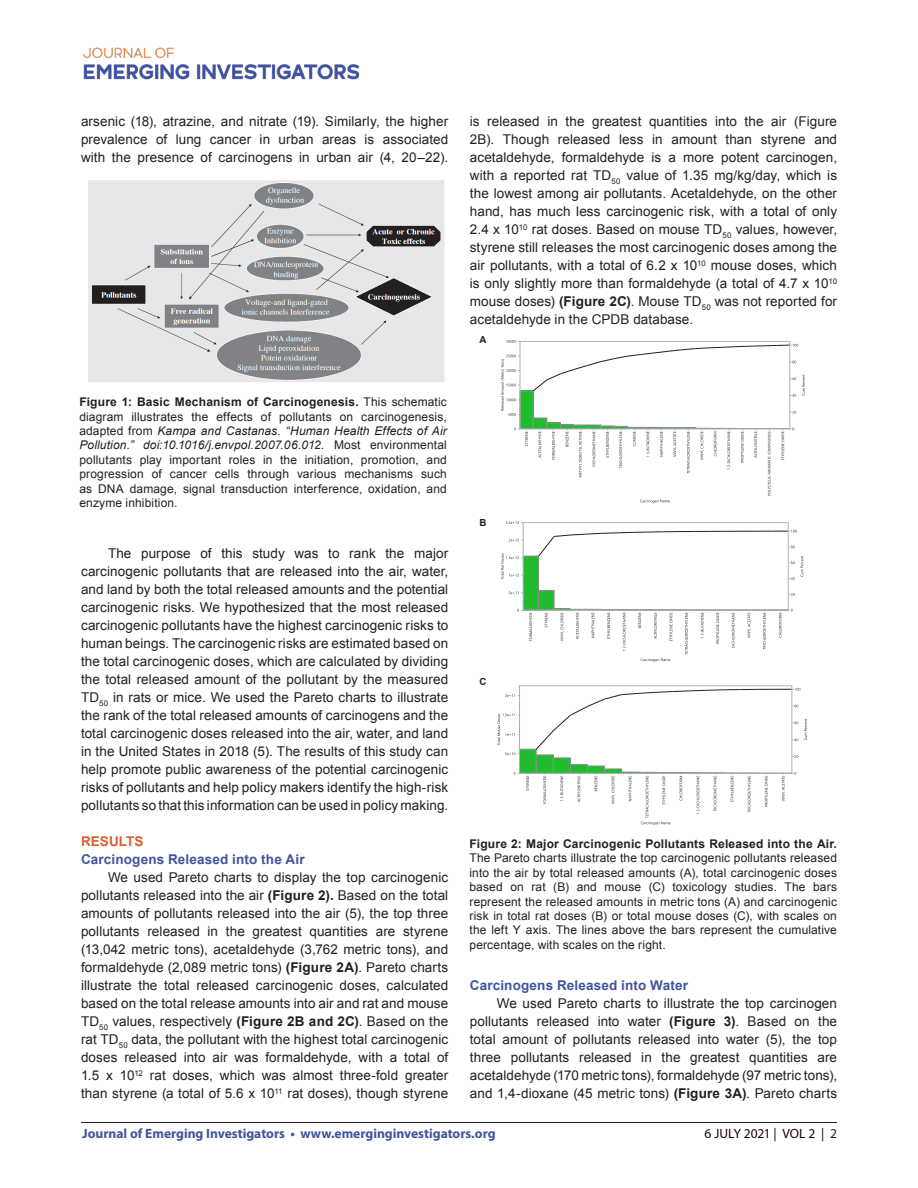
<style>
.page{position:relative;width:918px;height:1188px;background:#fff}
.page>*{position:absolute;margin:0;border:0;box-sizing:border-box;transform-origin:0 0}
.t1{font:13.5px/18px "Arial";letter-spacing:.005em;color:#231f20;text-align:justify}
.t2{font:700 13.5px "Myriad Pro";color:#42549e}
.t3{font:700 13.5px "Arial";letter-spacing:.01em;color:#42549e}
.t4{font:13.5px "Myriad Pro";letter-spacing:-.01em;color:#230000}
.t5{font:700 13.5px "Arial";letter-spacing:.005em;color:#dc5f2b}
.t6{font:12px/14.4px "Arial";letter-spacing:.01em;color:#231f20;text-align:justify}
.t7{font:700 9.75px "Arial";color:#231f20}
.t8{font:8.85px/10.8px "Calibri";color:#231f20}
.t9{font:6.15px "Calibri";color:#231f20}
.s1{font-weight:700}
.s2{font-style:italic}
.s3{color:#231f20}
</style>
<div class="page">
<hr style="left:81px;top:1122px;width:756px;height:1px;background:#231f20">
<img style="left:83px;top:47px;width:277px;height:33px">
<img style="left:88px;top:180px;width:356px;height:202px">
<svg style="left:505px;top:752px;width:14px;height:3px"></svg>
<svg style="left:505px;top:694px;width:14px;height:3px"></svg>
<svg style="left:497px;top:714px;width:22px;height:31px"></svg>
<div style="left:520px;top:749px;width:16px;height:24px;background:#21bc2d"></div>
<div style="left:519px;top:749px;width:17px;height:24px;border:1px solid #8d8f92"></div>
<div style="left:536px;top:755px;width:17px;height:18px;background:#21bc2d"></div>
<div style="left:536px;top:755px;width:17px;height:18px;border:1px solid #8d8f92"></div>
<div style="left:553px;top:758px;width:17px;height:15px;background:#21bc2d"></div>
<div style="left:553px;top:758px;width:18px;height:15px;border:1px solid #8d8f92"></div>
<div style="left:570px;top:765px;width:17px;height:8px;background:#21bc2d"></div>
<div style="left:570px;top:764px;width:18px;height:9px;border:1px solid #8d8f92"></div>
<div style="left:587px;top:766px;width:18px;height:7px;background:#21bc2d"></div>
<div style="left:587px;top:766px;width:18px;height:7px;border:1px solid #8d8f92"></div>
<div style="left:519px;top:686px;width:273px;height:88px;border:1px solid #b1b2b6"></div>
<svg style="left:526px;top:773px;width:3px;height:18px"></svg>
<svg style="left:543px;top:773px;width:3px;height:31px"></svg>
<svg style="left:560px;top:773px;width:3px;height:28px"></svg>
<svg style="left:577px;top:773px;width:3px;height:29px"></svg>
<svg style="left:595px;top:773px;width:2px;height:18px"></svg>
<svg style="left:612px;top:773px;width:2px;height:31px"></svg>
<svg style="left:621px;top:772px;width:175px;height:53px"></svg>
<svg style="left:536px;top:688px;width:271px;height:70px"></svg>
<svg style="left:509px;top:591px;width:14px;height:3px"></svg>
<svg style="left:509px;top:539px;width:14px;height:2px"></svg>
<svg style="left:506px;top:521px;width:17px;height:3px"></svg>
<svg style="left:501px;top:549px;width:22px;height:36px"></svg>
<div style="left:523px;top:556px;width:16px;height:54px;background:#21bc2d"></div>
<div style="left:523px;top:556px;width:16px;height:54px;border:1px solid #8d8f92"></div>
<div style="left:539px;top:591px;width:15px;height:19px;background:#21bc2d"></div>
<div style="left:538px;top:590px;width:16px;height:20px;border:1px solid #8d8f92"></div>
<div style="left:523px;top:522px;width:265px;height:88px;border:1px solid #b1b2b6"></div>
<svg style="left:529px;top:610px;width:3px;height:31px"></svg>
<svg style="left:545px;top:610px;width:3px;height:17px"></svg>
<svg style="left:554px;top:609px;width:239px;height:53px"></svg>
<svg style="left:788px;top:593px;width:7px;height:3px"></svg>
<svg style="left:538px;top:530px;width:265px;height:50px"></svg>
<svg style="left:506px;top:340px;width:14px;height:3px"></svg>
<svg style="left:501px;top:355px;width:19px;height:61px"></svg>
<div style="left:520px;top:391px;width:13px;height:38px;background:#21bc2d"></div>
<div style="left:533px;top:418px;width:14px;height:11px;background:#21bc2d"></div>
<div style="left:533px;top:418px;width:14px;height:11px;border:1px solid #8d8f92"></div>
<div style="left:547px;top:423px;width:13px;height:6px;background:#21bc2d"></div>
<div style="left:574px;top:425px;width:13px;height:4px;border:1px solid #8d8f92"></div>
<div style="left:587px;top:425px;width:14px;height:4px;border:1px solid #8d8f92"></div>
<div style="left:614px;top:426px;width:14px;height:3px;border:1px solid #8d8f92"></div>
<div style="left:520px;top:341px;width:270px;height:88px;border:1px solid #b1b2b6"></div>
<svg style="left:514px;top:428px;width:14px;height:18px"></svg>
<svg style="left:538px;top:429px;width:3px;height:29px"></svg>
<svg style="left:552px;top:429px;width:3px;height:31px"></svg>
<svg style="left:566px;top:429px;width:2px;height:18px"></svg>
<svg style="left:579px;top:429px;width:3px;height:48px"></svg>
<svg style="left:592px;top:429px;width:3px;height:38px"></svg>
<svg style="left:601px;top:426px;width:21px;height:42px"></svg>
<svg style="left:628px;top:427px;width:166px;height:76px"></svg>
<svg style="left:790px;top:411px;width:6px;height:3px"></svg>
<svg style="left:533px;top:344px;width:272px;height:53px"></svg>
<p class="t1" style="left:81px;top:112px;width:369px">arsenic (18), atrazine, and nitrate (19). Similarly, the higher prevalence of lung cancer in urban areas is associated with the presence of carcinogens in urban air (4, 20–22).</p>
<p class="t9" style="left:86px;top:158px;width:36px">Xiang &amp; Xiang</p>
<p class="t1" style="left:470px;top:112px;width:369px">is released in the greatest quantities into the air (Figure 2B). Though released less in amount than styrene and acetaldehyde, formaldehyde is a more potent carcinogen, with a reported rat TD<sub>50</sub> value of 1.35 mg/kg/day, which is the lowest among air pollutants. Acetaldehyde, on the other hand, has much less carcinogenic risk, with a total of only 2.4 x 10<sup>10</sup> rat doses. Based on mouse TD<sub>50</sub> values, however, styrene still releases the most carcinogenic doses among the air pollutants, with a total of 6.2 x 10<sup>10</sup> mouse doses, which is only slightly more than formaldehyde (a total of 4.7 x 10<sup>10 </sup>mouse doses) <span class="s1">(Figure 2C)</span>. Mouse TD<sub>50</sub> was not reported for acetaldehyde in the CPDB database.</p>
<p class="t8" style="left:484px;top:301px;width:51px">Xiang &amp; Xiang<br>Figure 2</p>
<p class="t7" style="left:480px;top:334px;width:9px">A</p>
<p class="t6" style="left:79px;top:395px;width:369px"><span class="s1">Figure 1: Basic Mechanism of Carcinogenesis.</span> This schematic diagram illustrates the effects of pollutants on carcinogenesis, adapted from <span class="s2">Kampa and Castanas. “Human Health Effects of Air Pollution.” doi:10.1016/j.envpol.2007.06.012.</span> Most environmental pollutants play important roles in the initiation, promotion, and progression of cancer cells through various mechanisms such as DNA damage, signal transduction interference, oxidation, and enzyme inhibition.</p>
<p class="t1" style="left:81px;top:544px;width:369px;text-indent:27px">The purpose of this study was to rank the major carcinogenic pollutants that are released into the air, water, and land by both the total released amounts and the potential carcinogenic risks. We hypothesized that the most released carcinogenic pollutants have the highest carcinogenic risks to human beings. The carcinogenic risks are estimated based on the total carcinogenic doses, which are calculated by dividing the total released amount of the pollutant by the measured TD<sub>50</sub> in rats or mice. We used the Pareto charts to illustrate the rank of the total released amounts of carcinogens and the total carcinogenic doses released into the air, water, and land in the United States in 2018 (5). The results of this study can help promote public awareness of the potential carcinogenic risks of pollutants and help policy makers identify the high-risk pollutants so that this information can be used in policy making.</p>
<p class="t5" style="left:81px;top:832px;width:64px">RESULTS</p>
<p class="t3" style="left:81px;top:850px;width:225px">Carcinogens Released into the Air</p>
<p class="t1" style="left:81px;top:868px;width:369px;text-indent:27px">We used Pareto charts to display the top carcinogenic pollutants released into the air <span class="s1">(Figure 2).</span> Based on the total amounts of pollutants released into the air (5), the top three pollutants released in the greatest quantities are styrene (13,042 metric tons), acetaldehyde (3,762 metric tons), and formaldehyde (2,089 metric tons) <span class="s1">(Figure 2A)</span>. Pareto charts illustrate the total released carcinogenic doses, calculated based on the total release amounts into air and rat and mouse TD<sub>50</sub> values, respectively <span class="s1">(Figure 2B and 2C)</span>. Based on the rat TD<sub>50</sub> data, the pollutant with the highest total carcinogenic doses released into air was formaldehyde, with a total of 1.5 x 10<sup>12</sup> rat doses, which was almost three-fold greater than styrene (a total of 5.6 x 10<sup>11</sup> rat doses), though styrene</p>
<p class="t7" style="left:480px;top:516px;width:9px">B</p>
<p class="t7" style="left:479px;top:675px;width:9px">C</p>
<p class="t6" style="left:470px;top:837px;width:369px"><span class="s1">Figure 2: Major Carcinogenic Pollutants Released into the Air.<br></span>The Pareto charts illustrate the top carcinogenic pollutants released into the air by total released amounts (A), total carcinogenic doses based on rat (B) and mouse (C) toxicology studies. The bars represent the released amounts in metric tons (A) and carcinogenic risk in total rat doses (B) or total mouse doses (C), with scales on the left Y axis. The lines above the bars represent the cumulative percentage, with scales on the right.</p>
<p class="t3" style="left:470px;top:976px;width:220px">Carcinogens Released into Water</p>
<p class="t1" style="left:470px;top:994px;width:369px;text-indent:27px">We used Pareto charts to illustrate the top carcinogen pollutants released into water <span class="s1">(Figure 3)</span>. Based on the total amount of pollutants released into water (5), the top three pollutants released in the greatest quantities are acetaldehyde (170 metric tons), formaldehyde (97 metric tons), and 1,4-dioxane (45 metric tons) <span class="s1">(Figure 3A)</span>. Pareto charts</p>
<p class="t2" style="left:82px;top:1125px;width:415px">Journal of Emerging Investigators • www.emerginginvestigators.org</p>
<p class="t4" style="left:705px;top:1125px;width:134px">6 JULY 2021 | VOL 2 | <span class="s3">2</span></p>
</div>
